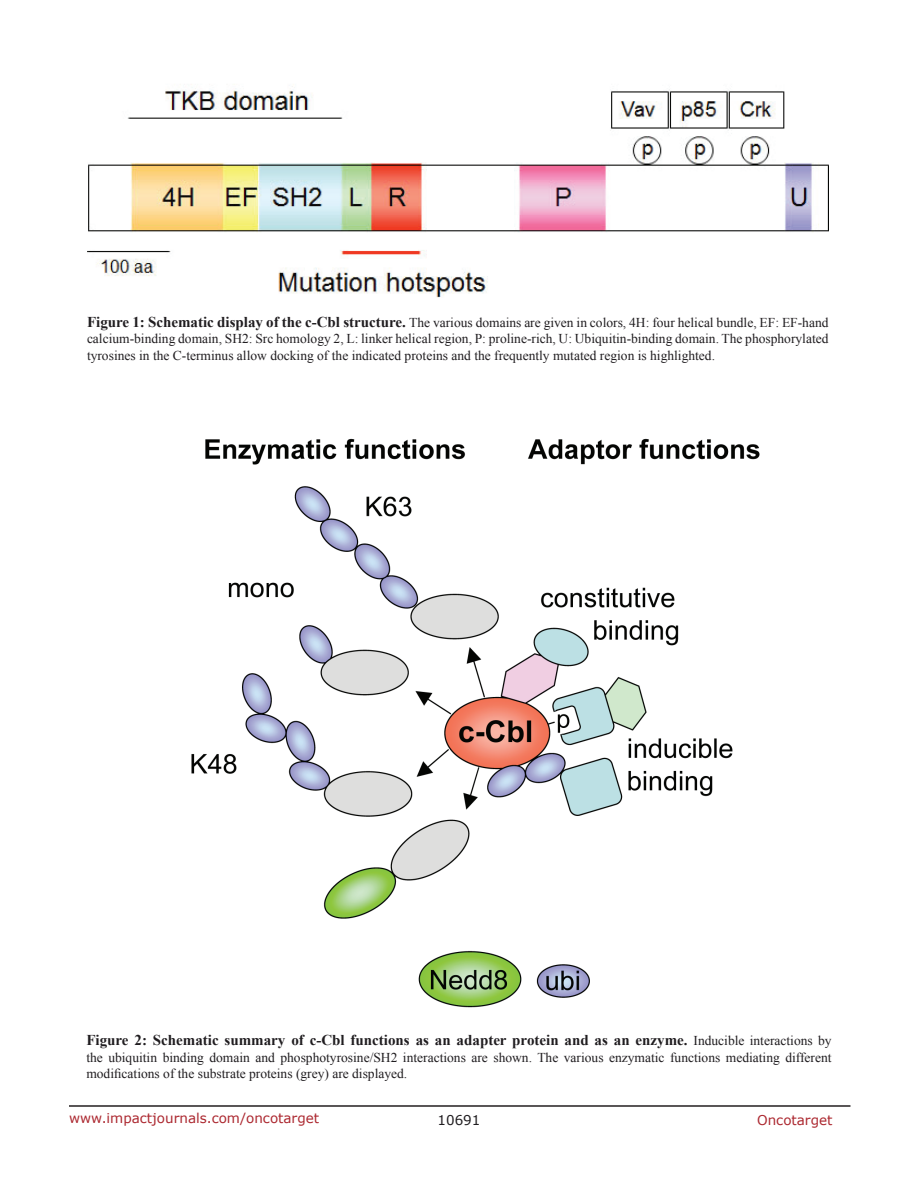
<style>
.page{position:relative;width:918px;height:1188px;background:#fff}
.page>*{position:absolute;margin:0;border:0;box-sizing:border-box;transform-origin:0 0}
.t1{font:700 15px "Times New Roman";color:#201d20}
.t2{font:13.5px/16.2px "Times New Roman";color:#201d20}
.t3{font:13.5px "Verdana";color:#ac2830}
.t4{font:13.5px "Verdana";color:#201d20}
.s1{font-weight:700;font-size:15px}
.s2{font-weight:400;font-size:13.5px}
</style>
<div class="page">
<hr style="left:69px;top:1105px;width:781px;height:2px;background:#231f20">
<img style="left:87px;top:86px;width:742px;height:212px">
<img style="left:191px;top:438px;width:569px;height:570px">
<p class="t2" style="left:87px;top:314px;width:743px;text-align:justify"><span class="s1">Figure 1: Schematic display of the c-Cbl structure.</span> The various domains are given in colors, 4H: four helical bundle, EF: EF-hand calcium-binding domain, SH2: Src homology 2, L: linker helical region, P: proline-rich, U: Ubiquitin-binding domain. The phosphorylated tyrosines in the C-terminus allow docking of the indicated proteins and the frequently mutated region is highlighted.</p>
<p class="t1" style="left:86px;top:1030px;width:747px">Figure 2: Schematic summary of c-Cbl functions as an adapter protein and as an enzyme. <span class="s2">Inducible interactions by</span></p>
<p class="t2" style="left:86px;top:1049px;width:747px">the ubiquitin binding domain and phosphotyrosine/SH2 interactions are shown. The various enzymatic functions mediating different modifications of the substrate proteins (grey) are displayed.</p>
<p class="t3" style="left:69px;top:1109px;width:252px">www.impactjournals.com/oncotarget</p>
<p class="t4" style="left:438px;top:1111px;width:44px">10691</p>
<p class="t3" style="left:757px;top:1111px;width:77px">Oncotarget</p>
</div>
